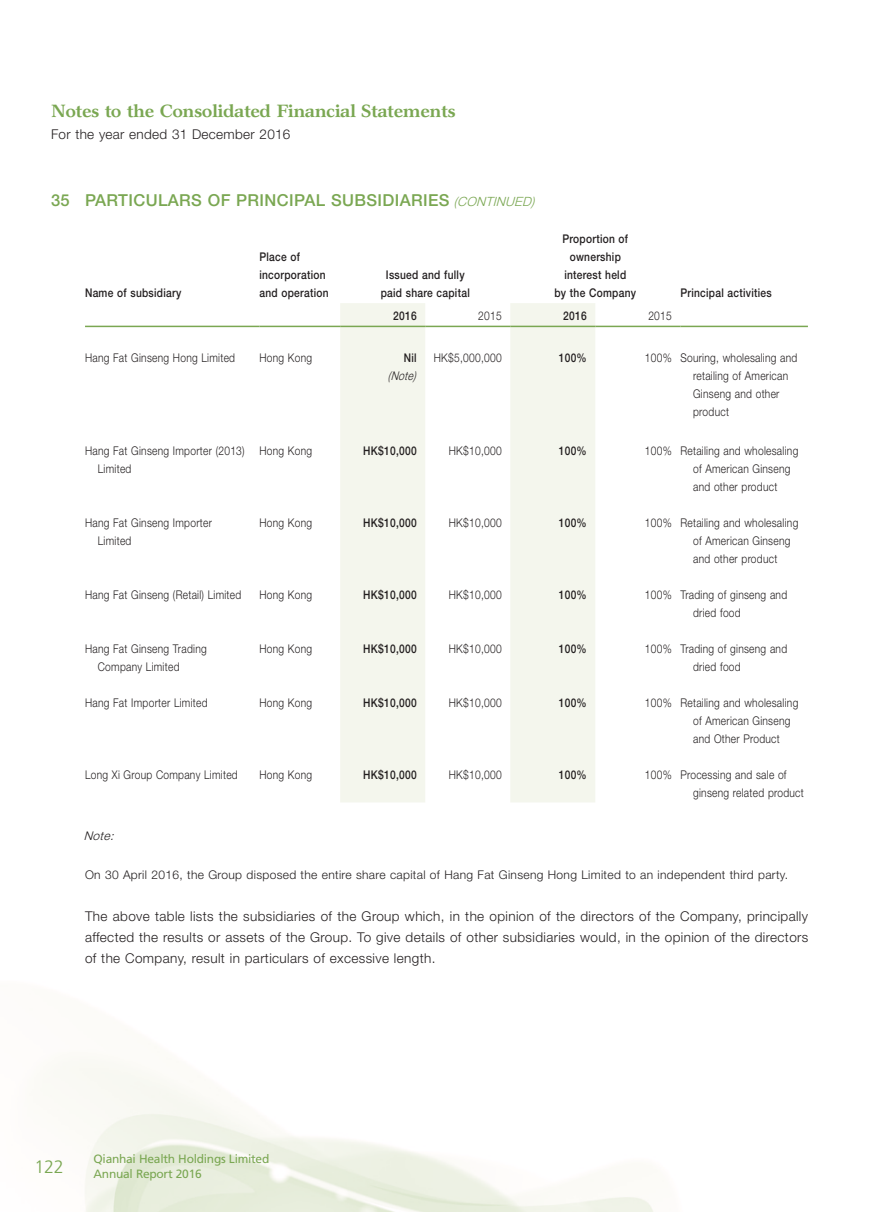
<style>
.page{position:relative;width:893px;height:1212px;background:#fff}
.page>*{position:absolute;margin:0;border:0;box-sizing:border-box;transform-origin:0 0}
.t1{font:700 18px "Garth Graphic Std";letter-spacing:-.03em;color:#7aa752}
.t2{font:300 18px "Frutiger LT Std";color:#7aa752}
.Heading_1{font:500 16.5px "Helvetica Neue LT Std";letter-spacing:.025em;color:#7aa752}
.Body_Text{font:300 13.5px/21px "Helvetica Neue LT Std";letter-spacing:.03em;color:#231f20;text-align:justify}
.Body_Text-2{font:300 12px/18px "Helvetica Neue LT Std";letter-spacing:.03em;color:#231f20;scale:.85 1}
.Body_Text-3{font:500 12px/18px "Helvetica Neue LT Std";letter-spacing:.03em;color:#231f20;scale:.85 1}
.Notes{font:300 12px "Helvetica Neue LT Std";letter-spacing:.03em;color:#231f20}
.t3{font:12px/14.2px "Frutiger LT Std";letter-spacing:-.02em;color:#7aa752}
.Body_Text-4{font:italic 300 12px "Helvetica Neue LT Std";color:#231f20;scale:.85 1}
.Notes-2{font:italic 300 12px "Helvetica Neue LT Std";color:#231f20}
.s1{font-weight:300;font-style:italic;font-size:12.75px}
</style>
<div class="page">
<svg style="left:340px;top:303px;width:255px;height:499px;fill:#f4f6ed"></svg>
<hr style="left:85px;top:326px;width:174px;height:1px;background:#7aa752">
<hr style="left:259px;top:326px;width:81px;height:1px;background:#7aa752">
<hr style="left:340px;top:326px;width:85px;height:1px;background:#7aa752">
<hr style="left:425px;top:326px;width:85px;height:1px;background:#7aa752">
<hr style="left:510px;top:326px;width:85px;height:1px;background:#7aa752">
<hr style="left:595px;top:326px;width:85px;height:1px;background:#7aa752">
<hr style="left:680px;top:326px;width:128px;height:1px;background:#7aa752">
<h1 class="t1" style="left:51px;top:100px;width:406px">Notes to the Consolidated Financial Statements</h1>
<p class="Body_Text" style="left:51px;top:123px;width:241px">For the year ended 31 December 2016</p>
<p class="Heading_1" style="left:51px;top:190px;width:489px">35 PARTICULARS OF PRINCIPAL SUBSIDIARIES <span class="s1">(CONTINUED)</span></p>
<p class="Body_Text-3" style="left:85px;top:284px;width:115px">Name of subsidiary</p>
<p class="Body_Text-3" style="left:259px;top:248px;width:83px">Place of incorporation and operation</p>
<p class="Body_Text-3" style="left:386px;top:266px;width:94px">Issued and fully</p>
<p class="Body_Text-3" style="left:381px;top:284px;width:106px">paid share capital</p>
<p class="Body_Text-3" style="left:562px;top:230px;width:79px">Proportion of</p>
<p class="Body_Text-3" style="left:570px;top:248px;width:62px">ownership</p>
<p class="Body_Text-3" style="left:564px;top:266px;width:74px">interest held</p>
<p class="Body_Text-3" style="left:554px;top:284px;width:98px">by the Company</p>
<p class="Body_Text-3" style="left:680px;top:284px;width:109px">Principal activities</p>
<p class="Body_Text-3" style="left:393px;top:306px;width:29px">2016</p>
<p class="Body_Text-2" style="left:478px;top:306px;width:29px">2015</p>
<p class="Body_Text-3" style="left:563px;top:306px;width:29px">2016</p>
<p class="Body_Text-2" style="left:648px;top:306px;width:29px">2015</p>
<p class="Body_Text-2" style="left:85px;top:348px;width:178px">Hang Fat Ginseng Hong Limited</p>
<p class="Body_Text-2" style="left:259px;top:348px;width:64px">Hong Kong</p>
<p class="Body_Text-3" style="left:404px;top:348px;width:17px">Nil</p>
<p class="Body_Text-4" style="left:388px;top:368px;width:38px">(Note)</p>
<p class="Body_Text-2" style="left:434px;top:348px;width:81px">HK$5,000,000</p>
<p class="Body_Text-3" style="left:559px;top:348px;width:35px">100%</p>
<p class="Body_Text-2" style="left:645px;top:348px;width:33px">100%</p>
<p class="Body_Text-2" style="left:693px;top:348px;width:124px;text-indent:-13px">Souring, wholesaling and retailing of American<br>Ginseng and other product</p>
<p class="Body_Text-2" style="left:98px;top:441px;width:174px;text-indent:-13px">Hang Fat Ginseng Importer (2013)<br>Limited</p>
<p class="Body_Text-2" style="left:259px;top:441px;width:64px">Hong Kong</p>
<p class="Body_Text-3" style="left:363px;top:441px;width:64px">HK$10,000</p>
<p class="Body_Text-2" style="left:449px;top:441px;width:64px">HK$10,000</p>
<p class="Body_Text-3" style="left:559px;top:441px;width:35px">100%</p>
<p class="Body_Text-2" style="left:645px;top:441px;width:33px">100%</p>
<p class="Body_Text-2" style="left:693px;top:441px;width:125px;text-indent:-13px">Retailing and wholesaling of American Ginseng and other product</p>
<p class="Body_Text-2" style="left:98px;top:513px;width:136px;text-indent:-13px">Hang Fat Ginseng Importer<br>Limited</p>
<p class="Body_Text-2" style="left:259px;top:513px;width:64px">Hong Kong</p>
<p class="Body_Text-3" style="left:363px;top:513px;width:64px">HK$10,000</p>
<p class="Body_Text-2" style="left:449px;top:513px;width:64px">HK$10,000</p>
<p class="Body_Text-3" style="left:559px;top:513px;width:35px">100%</p>
<p class="Body_Text-2" style="left:645px;top:513px;width:33px">100%</p>
<p class="Body_Text-2" style="left:693px;top:513px;width:125px;text-indent:-13px">Retailing and wholesaling of American Ginseng and other product</p>
<p class="Body_Text-2" style="left:85px;top:585px;width:185px">Hang Fat Ginseng (Retail) Limited</p>
<p class="Body_Text-2" style="left:259px;top:585px;width:64px">Hong Kong</p>
<p class="Body_Text-3" style="left:363px;top:585px;width:64px">HK$10,000</p>
<p class="Body_Text-2" style="left:449px;top:585px;width:64px">HK$10,000</p>
<p class="Body_Text-3" style="left:559px;top:585px;width:35px">100%</p>
<p class="Body_Text-2" style="left:645px;top:585px;width:33px">100%</p>
<p class="Body_Text-2" style="left:693px;top:585px;width:112px;text-indent:-13px">Trading of ginseng and dried food</p>
<p class="Body_Text-2" style="left:98px;top:639px;width:130px;text-indent:-13px">Hang Fat Ginseng Trading<br>Company Limited</p>
<p class="Body_Text-2" style="left:259px;top:639px;width:64px">Hong Kong</p>
<p class="Body_Text-3" style="left:363px;top:639px;width:64px">HK$10,000</p>
<p class="Body_Text-2" style="left:449px;top:639px;width:64px">HK$10,000</p>
<p class="Body_Text-3" style="left:559px;top:639px;width:35px">100%</p>
<p class="Body_Text-2" style="left:645px;top:639px;width:33px">100%</p>
<p class="Body_Text-2" style="left:693px;top:639px;width:112px;text-indent:-13px">Trading of ginseng and dried food</p>
<p class="Body_Text-2" style="left:85px;top:693px;width:146px">Hang Fat Importer Limited</p>
<p class="Body_Text-2" style="left:259px;top:693px;width:64px">Hong Kong</p>
<p class="Body_Text-3" style="left:363px;top:693px;width:64px">HK$10,000</p>
<p class="Body_Text-2" style="left:449px;top:693px;width:64px">HK$10,000</p>
<p class="Body_Text-3" style="left:559px;top:693px;width:35px">100%</p>
<p class="Body_Text-2" style="left:645px;top:693px;width:33px">100%</p>
<p class="Body_Text-2" style="left:680px;top:693px;width:140px;text-align:center">Retailing and wholesaling of American Ginseng<br>and Other Product</p>
<p class="Body_Text-2" style="left:85px;top:765px;width:181px">Long Xi Group Company Limited</p>
<p class="Body_Text-2" style="left:259px;top:765px;width:64px">Hong Kong</p>
<p class="Body_Text-3" style="left:363px;top:765px;width:64px">HK$10,000</p>
<p class="Body_Text-2" style="left:449px;top:765px;width:64px">HK$10,000</p>
<p class="Body_Text-3" style="left:559px;top:765px;width:35px">100%</p>
<p class="Body_Text-2" style="left:645px;top:765px;width:33px">100%</p>
<p class="Body_Text-2" style="left:693px;top:765px;width:132px;text-indent:-13px">Processing and sale of ginseng related product</p>
<p class="Notes-2" style="left:84px;top:828px;width:35px">Note:</p>
<p class="Notes" style="left:85px;top:867px;width:704px">On 30 April 2016, the Group disposed the entire share capital of Hang Fat Ginseng Hong Limited to an independent third party.</p>
<p class="Body_Text" style="left:85px;top:905px;width:725px">The above table lists the subsidiaries of the Group which, in the opinion of the directors of the Company, principally affected the results or assets of the Group. To give details of other subsidiaries would, in the opinion of the directors of the Company, result in particulars of excessive length.</p>
<h1 class="t2" style="left:35px;top:1157px;width:31px">122</h1>
<p class="t3" style="left:94px;top:1152px;width:177px">Qianhai Health Holdings Limited<br>Annual Report 2016</p>
</div>
